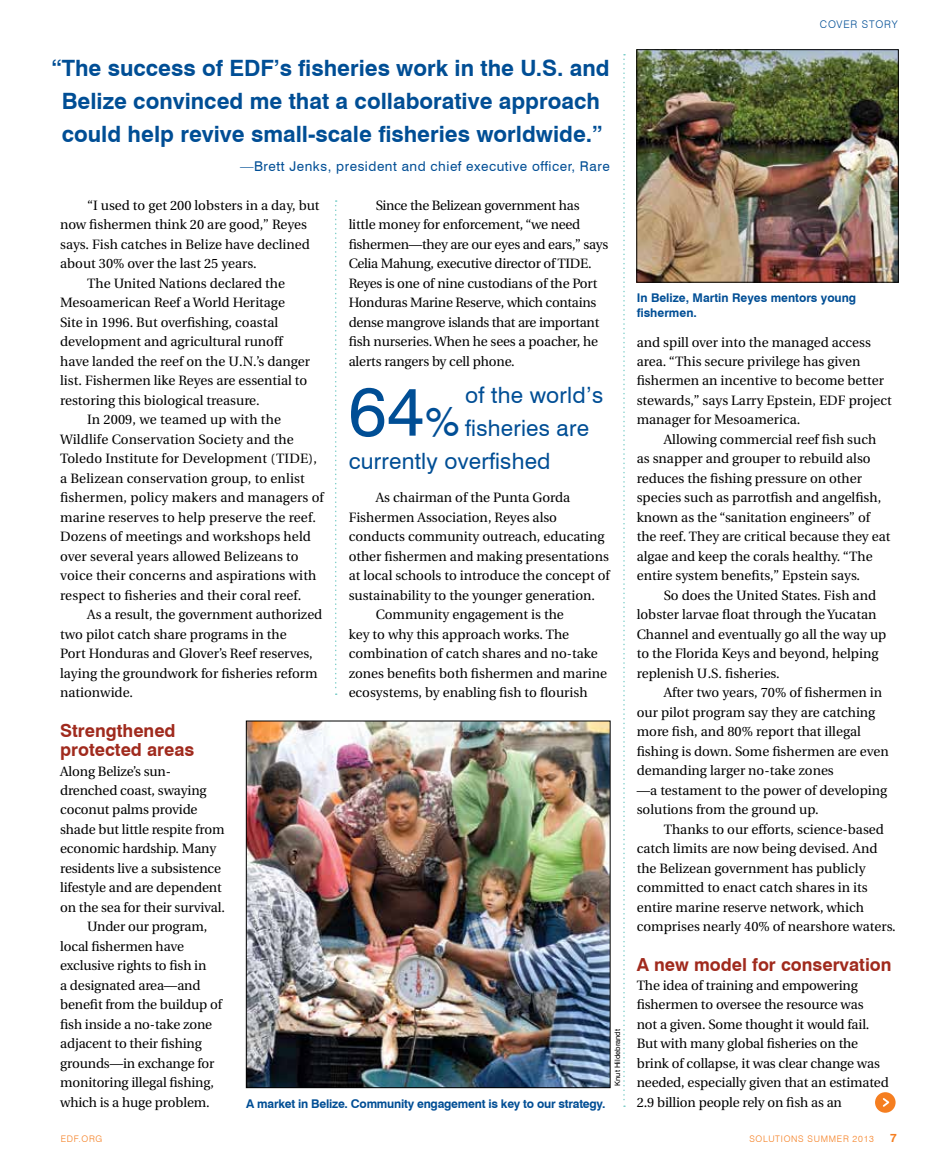
<style>
.page{position:relative;width:945px;height:1161px;background:#fff}
.page>*{position:absolute;margin:0;border:0;box-sizing:border-box;transform-origin:0 0}
.t1{font:68.4px "Swiss 721 BT";color:#004e95}
.t2{font:700 22.5px/33px "Swiss 721 BT";color:#004e95;text-align:center}
.t3{font:22.5px "Swiss 721 BT";letter-spacing:.01em;color:#004e95}
.t4{font:700 18px/19.5px "Swiss 721 BT";color:#a02a1d}
.t5{font:13.5px/19.5px "Utopia";color:#000}
.t6{font:13.5px/19.5px "Utopia";letter-spacing:-.02em;color:#000}
.t7{font:13.5px "Swiss 721 BT";letter-spacing:.04em;color:#004e95}
.t8{font:700 12px "Swiss 721 BT";letter-spacing:-.02em;color:#004e95}
.t9{font:700 12px/15px "Swiss 721 BT";color:#004e95}
.t10{font:700 12px "Swiss 721 BT";color:#f57e20}
.t11{font:300 10.5px "Swiss 721 BT";color:#004e95}
.t12{font:300 9px "Swiss 721 BT";letter-spacing:.08em;color:#f57e20}
.t13{font:7.5px "Swiss 721 BT";color:#000}
.s1{font-size:41.1px}
</style>
<div class="page">
<svg style="left:335px;top:200px;width:2px;height:495px"></svg>
<svg style="left:623px;top:54px;width:2px;height:1053px"></svg>
<img style="left:248px;top:723px;width:360px;height:363px">
<div style="left:246px;top:721px;width:364px;height:367px;border:1px solid #000"></div>
<img style="left:639px;top:52px;width:258px;height:228px">
<div style="left:637px;top:50px;width:262px;height:232px;border:1px solid #000"></div>
<div style="left:875px;top:1092px;width:21px;height:21px;background:#f57e20;border-radius:50%"></div>
<svg style="left:882px;top:1098px;width:8px;height:9px"></svg>
<h2 class="t2" style="left:52px;top:52px;width:559px">“The success of EDF’s fisheries work in the U.S. and<br>Belize convinced me that a collaborative approach could help revive small-scale fisheries worldwide.”</h2>
<p class="t7" style="left:240px;top:158px;width:371px">—Brett Jenks, president and chief executive officer, Rare</p>
<p class="t5" style="left:87px;top:196px;width:234px">“I used to get 200 lobsters in a day, but</p>
<p class="t5" style="left:60px;top:215px;width:248px">now fishermen think 20 are good,” Reyes</p>
<p class="t5" style="left:60px;top:235px;width:251px">says. Fish catches in Belize have declined</p>
<p class="t5" style="left:60px;top:254px;width:198px">about 30% over the last 25 years.</p>
<p class="t5" style="left:87px;top:274px;width:199px">The United Nations declared the</p>
<p class="t5" style="left:60px;top:293px;width:226px">Mesoamerican Reef a World Heritage</p>
<p class="t5" style="left:60px;top:313px;width:220px">Site in 1996. But overfishing, coastal</p>
<p class="t5" style="left:60px;top:332px;width:224px">development and agricultural runoff</p>
<p class="t5" style="left:60px;top:352px;width:251px">have landed the reef on the U.N.’s danger</p>
<p class="t5" style="left:60px;top:371px;width:249px">list. Fishermen like Reyes are essential to</p>
<p class="t5" style="left:60px;top:391px;width:201px">restoring this biological treasure.</p>
<p class="t5" style="left:87px;top:410px;width:195px">In 2009, we teamed up with the</p>
<p class="t5" style="left:60px;top:430px;width:235px">Wildlife Conservation Society and the</p>
<p class="t5" style="left:60px;top:449px;width:258px">Toledo Institute for Development (TIDE),</p>
<p class="t5" style="left:60px;top:469px;width:246px">a Belizean conservation group, to enlist</p>
<p class="t5" style="left:60px;top:488px;width:265px">fishermen, policy makers and managers of</p>
<p class="t5" style="left:60px;top:508px;width:257px">marine reserves to help preserve the reef.</p>
<p class="t5" style="left:60px;top:527px;width:252px">Dozens of meetings and workshops held</p>
<p class="t5" style="left:60px;top:547px;width:240px">over several years allowed Belizeans to</p>
<p class="t5" style="left:60px;top:566px;width:258px">voice their concerns and aspirations with</p>
<p class="t5" style="left:60px;top:586px;width:243px">respect to fisheries and their coral reef.</p>
<p class="t5" style="left:87px;top:605px;width:237px">As a result, the government authorized</p>
<p class="t5" style="left:60px;top:625px;width:228px">two pilot catch share programs in the</p>
<p class="t5" style="left:60px;top:644px;width:254px">Port Honduras and Glover’s Reef reserves,</p>
<p class="t5" style="left:60px;top:664px;width:259px">laying the groundwork for fisheries reform</p>
<p class="t5" style="left:60px;top:683px;width:74px">nationwide.</p>
<h3 class="t4" style="left:60px;top:720px;width:136px">Strengthened protected areas</h3>
<p class="t5" style="left:60px;top:761px;width:112px">Along Belize’s sun-</p>
<p class="t5" style="left:60px;top:781px;width:148px">drenched coast, swaying</p>
<p class="t5" style="left:60px;top:800px;width:139px">coconut palms provide</p>
<p class="t5" style="left:60px;top:820px;width:166px">shade but little respite from</p>
<p class="t5" style="left:60px;top:839px;width:158px">economic hardship. Many</p>
<p class="t5" style="left:60px;top:859px;width:162px">residents live a subsistence</p>
<p class="t5" style="left:60px;top:878px;width:163px">lifestyle and are dependent</p>
<p class="t5" style="left:60px;top:898px;width:166px">on the sea for their survival.</p>
<p class="t5" style="left:87px;top:917px;width:122px">Under our program,</p>
<p class="t5" style="left:60px;top:937px;width:126px">local fishermen have</p>
<p class="t5" style="left:60px;top:956px;width:148px">exclusive rights to fish in</p>
<p class="t5" style="left:60px;top:976px;width:142px">a designated area—and</p>
<p class="t5" style="left:60px;top:995px;width:163px">benefit from the buildup of</p>
<p class="t5" style="left:60px;top:1015px;width:154px">fish inside a no-take zone</p>
<p class="t5" style="left:60px;top:1034px;width:143px">adjacent to their fishing</p>
<p class="t5" style="left:60px;top:1054px;width:156px">grounds—in exchange for</p>
<p class="t5" style="left:60px;top:1073px;width:155px">monitoring illegal fishing,</p>
<p class="t5" style="left:60px;top:1093px;width:151px">which is a huge problem.</p>
<p class="t6" style="left:349px;top:196px;width:261px;text-indent:27px">Since the Belizean government has little money for enforcement, “we need fishermen—they are our eyes and ears,” says Celia Mahung, executive director of TIDE.<br>Reyes is one of nine custodians of the Port Honduras Marine Reserve, which contains dense mangrove islands that are important fish nurseries. When he sees a poacher, he alerts rangers by cell phone.</p>
<h1 class="t1" style="left:349px;top:370px;width:113px">64<span class="s1">%</span></h1>
<h2 class="t3" style="left:465px;top:381px;width:139px">of the world’s</h2>
<h2 class="t3" style="left:465px;top:414px;width:125px">fisheries are</h2>
<h2 class="t3" style="left:349px;top:447px;width:203px">currently overfished</h2>
<p class="t5" style="left:376px;top:488px;width:196px">As chairman of the Punta Gorda</p>
<p class="t5" style="left:349px;top:508px;width:210px">Fishermen Association, Reyes also</p>
<p class="t5" style="left:349px;top:527px;width:257px">conducts community outreach, educating</p>
<p class="t5" style="left:349px;top:547px;width:262px">other fishermen and making presentations</p>
<p class="t5" style="left:349px;top:566px;width:263px">at local schools to introduce the concept of</p>
<p class="t5" style="left:349px;top:586px;width:248px">sustainability to the younger generation.</p>
<p class="t5" style="left:376px;top:605px;width:190px">Community engagement is the</p>
<p class="t5" style="left:349px;top:625px;width:222px">key to why this approach works. The</p>
<p class="t5" style="left:349px;top:644px;width:251px">combination of catch shares and no-take</p>
<p class="t5" style="left:349px;top:664px;width:260px">zones benefits both fishermen and marine</p>
<p class="t5" style="left:349px;top:683px;width:240px">ecosystems, by enabling fish to flourish</p>
<p class="t13" style="left:613px;top:1086px;width:58px;rotate:-90deg">Knut Hildebrandt</p>
<p class="t8" style="left:246px;top:1097px;width:361px">A market in Belize. Community engagement is key to our strategy.</p>
<p class="t11" style="left:820px;top:18px;width:51px">COVER STORY</p>
<p class="t9" style="left:637px;top:290px;width:221px">In Belize, Martin Reyes mentors young fishermen.</p>
<p class="t5" style="left:637px;top:332px;width:257px">and spill over into the managed access area. “This secure privilege has given fishermen an incentive to become better stewards,” says Larry Epstein, EDF project manager for Mesoamerica.</p>
<p class="t5" style="left:637px;top:430px;width:255px;text-indent:27px">Allowing commercial reef fish such as snapper and grouper to rebuild also reduces the fishing pressure on other species such as parrotfish and angelfish, known as the “sanitation engineers” of the reef. They are critical because they eat algae and keep the corals healthy. “The entire system benefits,” Epstein says.</p>
<p class="t5" style="left:637px;top:586px;width:251px;text-indent:27px">So does the United States. Fish and lobster larvae float through the Yucatan Channel and eventually go all the way up to the Florida Keys and beyond, helping replenish U.S. fisheries.</p>
<p class="t5" style="left:637px;top:683px;width:254px;text-indent:27px">After two years, 70% of fishermen in our pilot program say they are catching more fish, and 80% report that illegal fishing is down. Some fishermen are even demanding larger no-take zones<br>—a testament to the power of developing solutions from the ground up.</p>
<p class="t5" style="left:637px;top:820px;width:261px;text-indent:27px">Thanks to our efforts, science-based catch limits are now being devised. And the Belizean government has publicly committed to enact catch shares in its entire marine reserve network, which comprises nearly 40% of nearshore waters.</p>
<h3 class="t4" style="left:637px;top:954px;width:256px">A new model for conservation</h3>
<p class="t5" style="left:637px;top:976px;width:254px">The idea of training and empowering fishermen to oversee the resource was<br>not a given. Some thought it would fail.<br>But with many global fisheries on the brink of collapse, it was clear change was needed, especially given that an estimated 2.9 billion people rely on fish as an</p>
<p class="t12" style="left:61px;top:1133px;width:43px">EDF.ORG</p>
<p class="t12" style="left:749px;top:1133px;width:126px">SOLUTIONS SUMMER 2013</p>
<p class="t10" style="left:890px;top:1131px;width:8px">7</p>
</div>
